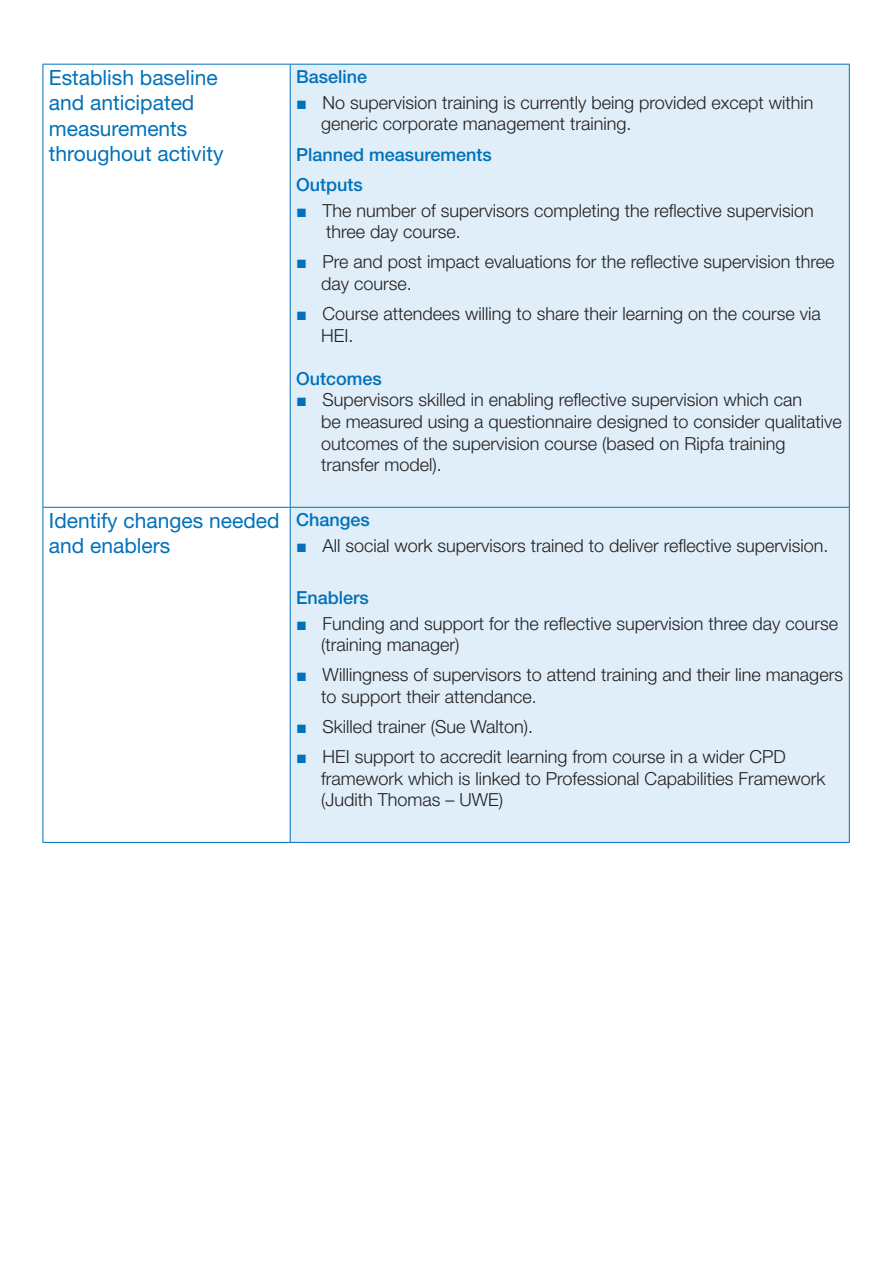
<style>
.page{position:relative;width:893px;height:1263px;background:#fff}
.page>*{position:absolute;margin:0;border:0;box-sizing:border-box;transform-origin:0 0}
.t1{font:21px/25.2px "Helvetica Neue LT Std";color:#0071bb}
.t2{font:300 18px/21.6px "Helvetica Neue LT Std";color:#231f20}
.t3{font:500 18px "Helvetica Neue LT Std";color:#0071bb}
.s1{font-family:"Arial";font-weight:400;color:#0071bb}
</style>
<div class="page">
<div style="left:291px;top:65px;width:558px;height:777px;background:#dfeef8"></div>
<hr style="left:43px;top:64px;width:247px;height:1px;background:#0071bb">
<hr style="left:43px;top:65px;width:1px;height:442px;background:#0071bb">
<hr style="left:290px;top:64px;width:560px;height:1px;background:#0071bb">
<hr style="left:290px;top:65px;width:1px;height:442px;background:#0071bb">
<hr style="left:849px;top:65px;width:1px;height:442px;background:#0071bb">
<hr style="left:43px;top:507px;width:247px;height:1px;background:#0071bb">
<hr style="left:43px;top:508px;width:1px;height:334px;background:#0071bb">
<hr style="left:290px;top:507px;width:560px;height:1px;background:#0071bb">
<hr style="left:290px;top:508px;width:1px;height:334px;background:#0071bb">
<hr style="left:849px;top:508px;width:1px;height:334px;background:#0071bb">
<hr style="left:43px;top:842px;width:247px;height:1px;background:#0071bb">
<hr style="left:290px;top:842px;width:560px;height:1px;background:#0071bb">
<p class="t1" style="left:49px;top:65px;width:176px">Establish baseline and anticipated measurements throughout activity</p>
<p class="t3" style="left:296px;top:66px;width:73px">Baseline</p>
<p class="t2" style="left:321px;top:91px;width:494px;text-indent:-25px"><span class="s1">■</span> No supervision training is currently being provided except within generic corporate management training.</p>
<p class="t3" style="left:296px;top:143px;width:197px">Planned measurements</p>
<p class="t3" style="left:296px;top:174px;width:68px">Outputs</p>
<p class="t2" style="left:326px;top:199px;width:489px;text-indent:-30px"><span class="s1">■</span> The number of supervisors completing the reflective supervision three day course.</p>
<p class="t2" style="left:321px;top:251px;width:515px;text-indent:-25px"><span class="s1">■</span> Pre and post impact evaluations for the reflective supervision three day course.</p>
<p class="t2" style="left:321px;top:302px;width:501px;text-indent:-25px"><span class="s1">■</span> Course attendees willing to share their learning on the course via<br>HEI.</p>
<p class="t3" style="left:296px;top:368px;width:87px">Outcomes</p>
<p class="t2" style="left:321px;top:389px;width:522px;text-indent:-25px"><span class="s1">■</span> Supervisors skilled in enabling reflective supervision which can<br>be measured using a questionnaire designed to consider qualitative outcomes of the supervision course (based on Ripfa training transfer model).</p>
<p class="t1" style="left:49px;top:508px;width:232px">Identify changes needed and enablers</p>
<p class="t3" style="left:296px;top:509px;width:75px">Changes</p>
<p class="t2" style="left:296px;top:534px;width:534px"><span class="s1">■</span> All social work supervisors trained to deliver reflective supervision.</p>
<p class="t3" style="left:296px;top:587px;width:74px">Enablers</p>
<p class="t2" style="left:321px;top:612px;width:519px;text-indent:-25px"><span class="s1">■</span> Funding and support for the reflective supervision three day course (training manager)</p>
<p class="t2" style="left:321px;top:664px;width:523px;text-indent:-25px"><span class="s1">■</span> Willingness of supervisors to attend training and their line managers to support their attendance.</p>
<p class="t2" style="left:296px;top:715px;width:238px"><span class="s1">■</span> Skilled trainer (Sue Walton).</p>
<p class="t2" style="left:321px;top:745px;width:506px;text-indent:-25px"><span class="s1">■</span> HEI support to accredit learning from course in a wider CPD framework which is linked to Professional Capabilities Framework (Judith Thomas – UWE)</p>
</div>
